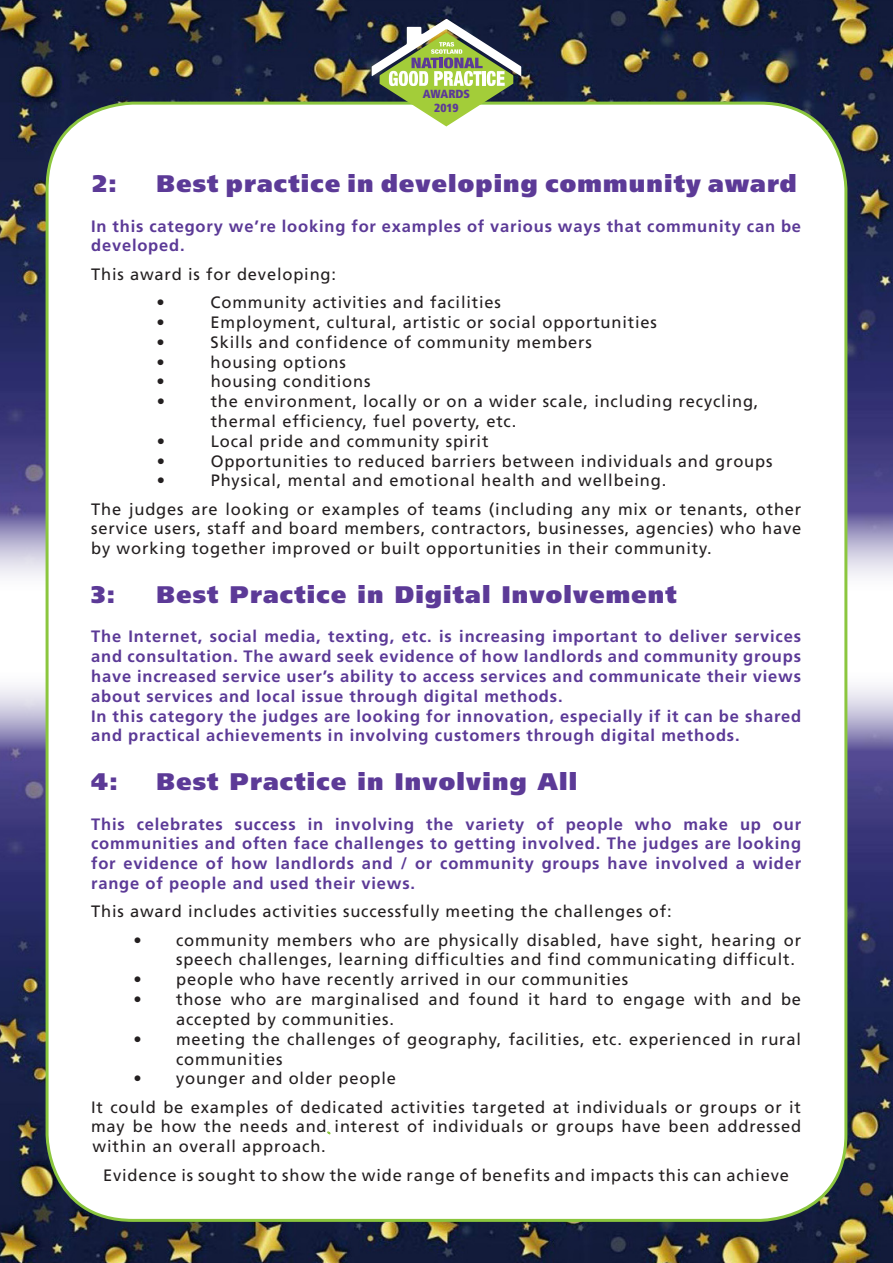
<style>
.page{position:relative;width:893px;height:1263px;background:#fff}
.page>*{position:absolute;margin:0;border:0;box-sizing:border-box;transform-origin:0 0}
.t1{font:900 24px "Frutiger";letter-spacing:.05em;color:#5c3a97}
.t2{font:16.5px/19.8px "Frutiger";letter-spacing:.05em;color:#231f20}
.t3{font:700 16.5px/19.8px "Frutiger";letter-spacing:.05em;color:#5c3a97}
.t4{font:900 condensed 11.7px/14.1px "Frutiger";color:#5c3a97;text-align:center}
</style>
<div class="page">
<img style="left:0;top:666px;width:893px;height:597px">
<img style="left:0;top:0;width:893px;height:597px">
<div style="left:47px;top:103px;width:799px;height:1117px;background:#fff;border-radius:86px"></div>
<svg style="left:372px;top:19px;width:149px;height:108px"></svg>
<p class="t4" style="left:423px;top:87px;width:49px">AWARDS<br>2019</p>
<h1 class="t1" style="left:93px;top:169px;width:26px">2:</h1>
<h1 class="t1" style="left:157px;top:169px;width:642px">Best practice in developing community award</h1>
<p class="t3" style="left:91px;top:216px;width:711px">In this category we’re looking for examples of various ways that community can be developed.</p>
<p class="t2" style="left:157px;top:260px;width:181px;line-height:28.3px;text-indent:-65px">This award is for developing: •</p>
<p class="t2" style="left:211px;top:292px;width:292px">Community activities and facilities</p>
<p class="t2" style="left:157px;top:312px;width:10px">•</p>
<p class="t2" style="left:211px;top:312px;width:448px">Employment, cultural, artistic or social opportunities</p>
<p class="t2" style="left:157px;top:332px;width:10px">•</p>
<p class="t2" style="left:211px;top:332px;width:383px">Skills and confidence of community members</p>
<p class="t2" style="left:157px;top:352px;width:10px">•</p>
<p class="t2" style="left:211px;top:352px;width:137px">housing options</p>
<p class="t2" style="left:157px;top:371px;width:10px">•</p>
<p class="t2" style="left:211px;top:371px;width:161px">housing conditions</p>
<p class="t2" style="left:157px;top:391px;width:10px">•</p>
<p class="t2" style="left:211px;top:391px;width:549px">the environment, locally or on a wider scale, including recycling, thermal efficiency, fuel poverty, etc.</p>
<p class="t2" style="left:157px;top:431px;width:10px">•</p>
<p class="t2" style="left:211px;top:431px;width:279px">Local pride and community spirit</p>
<p class="t2" style="left:157px;top:451px;width:10px">•</p>
<p class="t2" style="left:211px;top:451px;width:563px">Opportunities to reduced barriers between individuals and groups</p>
<p class="t2" style="left:157px;top:470px;width:10px">•</p>
<p class="t2" style="left:91px;top:466px;width:712px;line-height:28.3px;text-indent:119px">Physical, mental and emotional health and wellbeing.<br>The judges are looking or examples of teams (including any mix or tenants, other</p>
<p class="t2" style="left:91px;top:519px;width:711px">service users, staff and board members, contractors, businesses, agencies) who have by working together improved or built opportunities in their community.</p>
<h1 class="t1" style="left:91px;top:580px;width:26px">3:</h1>
<h1 class="t1" style="left:157px;top:580px;width:521px">Best Practice in Digital Involvement</h1>
<p class="t3" style="left:91px;top:627px;width:711px">The Internet, social media, texting, etc. is increasing important to deliver services and consultation. The award seek evidence of how landlords and community groups have increased service user’s ability to access services and communicate their views about services and local issue through digital methods.<br>In this category the judges are looking for innovation, especially if it can be shared and practical achievements in involving customers through digital methods.</p>
<h1 class="t1" style="left:91px;top:767px;width:28px">4:</h1>
<h1 class="t1" style="left:157px;top:767px;width:422px">Best Practice in Involving All</h1>
<p class="t3" style="left:91px;top:814px;width:712px;text-align:justify">This celebrates success in involving the variety of people who make up our communities and often face challenges to getting involved. The judges are looking for evidence of how landlords and / or community groups have involved a wider range of people and used their views.</p>
<p class="t2" style="left:91px;top:901px;width:582px">This award includes activities successfully meeting the challenges of:</p>
<p class="t2" style="left:176px;top:930px;width:626px;text-indent:-43px">• community members who are physically disabled, have sight, hearing or speech challenges, learning difficulties and find communicating difficult.</p>
<p class="t2" style="left:134px;top:969px;width:496px">• people who have recently arrived in our communities</p>
<p class="t2" style="left:176px;top:989px;width:626px;text-indent:-43px">• those who are marginalised and found it hard to engage with and be accepted by communities.</p>
<p class="t2" style="left:176px;top:1029px;width:626px;text-indent:-43px">• meeting the challenges of geography, facilities, etc. experienced in rural communities</p>
<p class="t2" style="left:91px;top:1064px;width:711px;line-height:28.3px;text-indent:43px">• younger and older people<br>It could be examples of dedicated activities targeted at individuals or groups or it</p>
<p class="t2" style="left:91px;top:1116px;width:712px">may be how the needs and interest of individuals or groups have been addressed within an overall approach.</p>
<p class="t2" style="left:103px;top:1165px;width:688px">Evidence is sought to show the wide range of benefits and impacts this can achieve</p>
</div>
